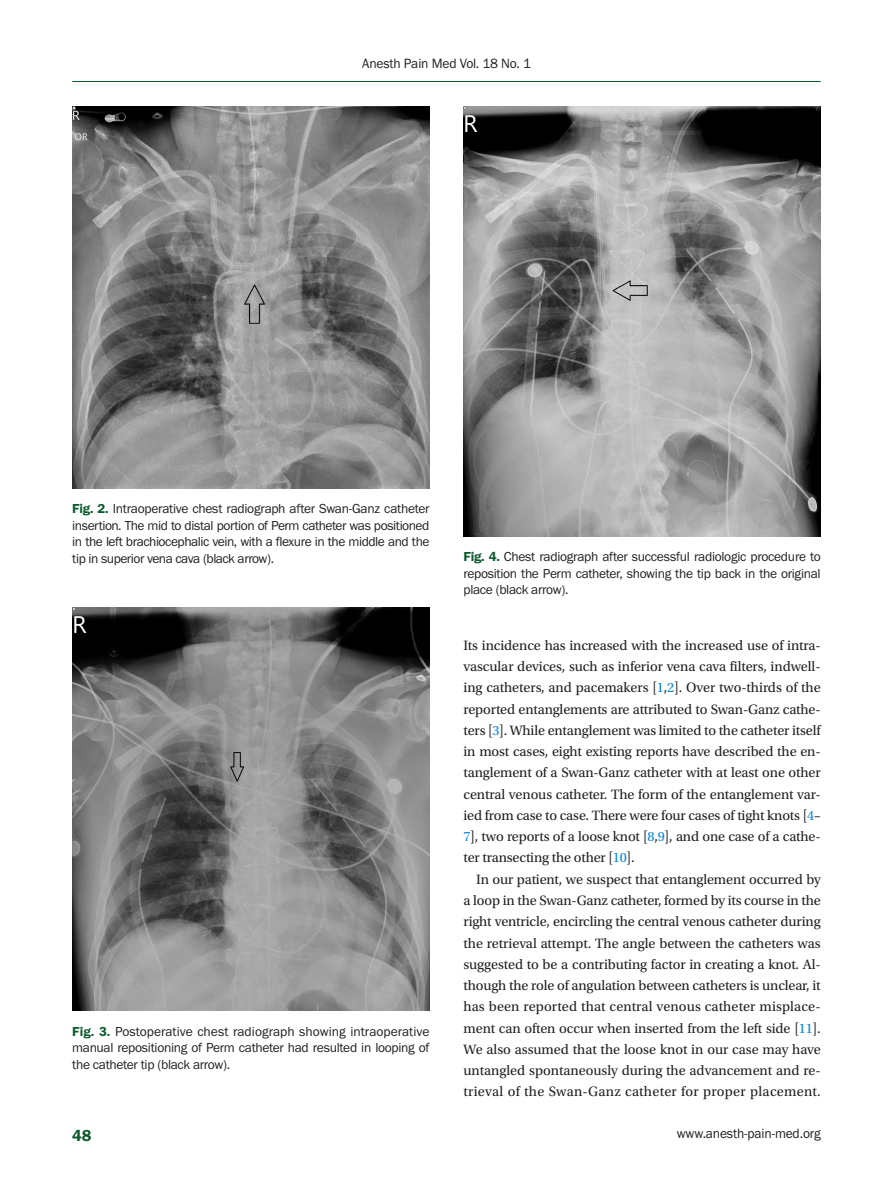
<style>
.page{position:relative;width:893px;height:1191px;background:#fff}
.page>*{position:absolute;margin:0;border:0;box-sizing:border-box;transform-origin:0 0}
.t1{font:600 16.5px "Franklin Gothic Pro";color:#0c5b2f}
.body{font:14.25px/21.3px "Utopia Std";letter-spacing:-.005em;color:#231f20;text-align:justify}
.t2{font:13.95px "Franklin Gothic Pro";letter-spacing:-.01em;color:#231f20}
.fig-caption{font:13.5px/16.5px "Franklin Gothic Pro";letter-spacing:-.03em;color:#231f20;text-align:justify}
.s1{font-weight:600;color:#0c5b2f}
.s2{color:#0b88de}
</style>
<div class="page">
<img style="left:72px;top:106px;width:357px;height:382px">
<img style="left:72px;top:607px;width:357px;height:403px">
<img style="left:463px;top:106px;width:358px;height:430px">
<hr style="left:72px;top:81px;width:749px;height:1px;background:#0c5b2f">
<p class="t2" style="left:362px;top:56px;width:170px">Anesth Pain Med Vol. 18 No. 1</p>
<p class="fig-caption" style="left:72px;top:501px;width:359px"><span class="s1">Fig. 2.</span> Intraoperative chest radiograph after Swan-Ganz catheter insertion. The mid to distal portion of Perm catheter was positioned in the left brachiocephalic vein, with a flexure in the middle and the tip in superior vena cava (black arrow).</p>
<p class="fig-caption" style="left:72px;top:1023px;width:359px"><span class="s1">Fig. 3.</span> Postoperative chest radiograph showing intraoperative manual repositioning of Perm catheter had resulted in looping of the catheter tip (black arrow).</p>
<p class="fig-caption" style="left:463px;top:549px;width:359px"><span class="s1">Fig. 4.</span> Chest radiograph after successful radiologic procedure to reposition the Perm catheter, showing the tip back in the original place (black arrow).</p>
<p class="body" style="left:463px;top:635px;width:359px">Its incidence has increased with the increased use of intra&shy;vascular devices, such as inferior vena cava filters, indwell&shy;ing catheters, and pacemakers [<span class="s2">1</span>,<span class="s2">2</span>]. Over two-thirds of the reported entanglements are attributed to Swan-Ganz cathe&shy;ters [<span class="s2">3</span>]. While entanglement was limited to the catheter itself in most cases, eight existing reports have described the en&shy;tanglement of a Swan-Ganz catheter with at least one other central venous catheter. The form of the entanglement var&shy;ied from case to case. There were four cases of tight knots [<span class="s2">4</span>– <span class="s2">7</span>], two reports of a loose knot [<span class="s2">8</span>,<span class="s2">9</span>], and one case of a cathe&shy;ter transecting the other [<span class="s2">10</span>].</p>
<p class="body" style="left:463px;top:868px;width:359px;text-indent:13px">In our patient, we suspect that entanglement occurred by a loop in the Swan-Ganz catheter, formed by its course in the right ventricle, encircling the central venous catheter during the retrieval attempt. The angle between the catheters was suggested to be a contributing factor in creating a knot. Al&shy;though the role of angulation between catheters is unclear, it has been reported that central venous catheter misplace&shy;ment can often occur when inserted from the left side [<span class="s2">11</span>].<br>We also assumed that the loose knot in our case may have untangled spontaneously during the advancement and re&shy;trieval of the Swan-Ganz catheter for proper placement.</p>
<p class="t1" style="left:72px;top:1122px;width:21px">48</p>
<p class="t2" style="left:677px;top:1125px;width:146px">www.anesth-pain-med.org</p>
</div>
